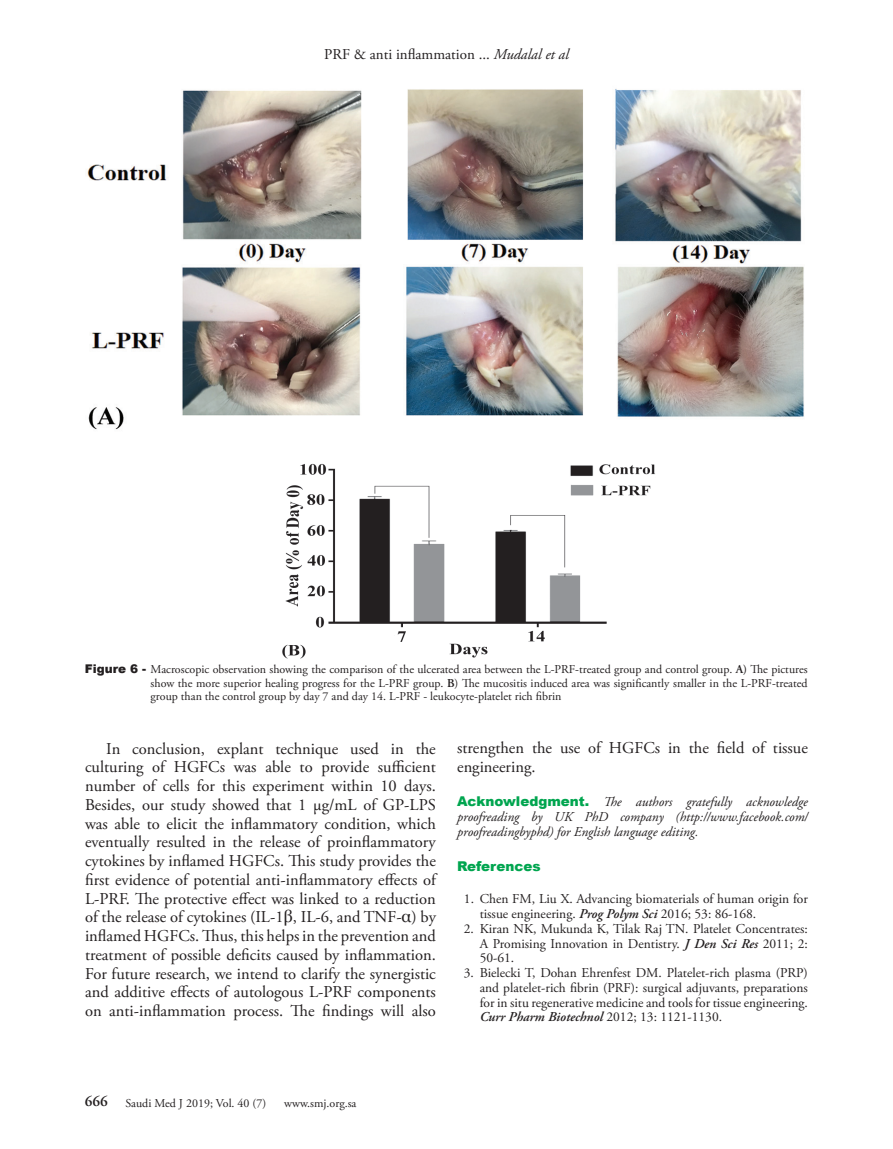
<style>
.page{position:relative;width:893px;height:1149px;background:#fff}
.page>*{position:absolute;margin:0;border:0;box-sizing:border-box;transform-origin:0 0}
.t1{font:16.5px/18.8px "Adobe Garamond Pro";color:#231f20;text-align:justify}
.t2{font:15px "Adobe Garamond Pro";color:#231f20}
.t3{font:600 15px "Adobe Garamond Pro";color:#231f20}
.t4{font:13.5px/14.7px "Adobe Garamond Pro";color:#231f20;text-align:justify}
.t5{font:italic 13.5px/15px "Adobe Garamond Pro";color:#231f20;text-align:justify}
.t6{font:900 13.5px "Arial";color:#00a54f}
.t7{font:12px/13.5px "Adobe Garamond Pro";color:#231f20;text-align:justify}
.s1{font-style:italic}
.s2{font-family:"Arial";font-weight:900}
.s3{font-weight:600}
.s4{font-family:"Georgia"}
.s5{font-family:"Arial";font-weight:900;font-style:normal;color:#00a54f}
.s6{font-weight:600;font-style:italic}
</style>
<div class="page">
<img style="left:87px;top:89px;width:717px;height:341px">
<img style="left:278px;top:429px;width:381px;height:230px">
<p class="t2" style="left:324px;top:45px;width:246px">PRF &amp; anti inflammation ... <span class="s1">Mudalal et al</span></p>
<p class="t7" style="left:151px;top:662px;width:658px;text-indent:-66px"><span class="s2">Figure 6 -</span> Macroscopic observation showing the comparison of the ulcerated area between the L-PRF-treated group and control group. <span class="s3">A)</span> The pictures show the more superior healing progress for the L-PRF group. <span class="s3">B</span>) The mucositis induced area was significantly smaller in the L-PRF-treated group than the control group by day 7 and day 14. L-PRF - leukocyte-platelet rich fibrin</p>
<p class="t1" style="left:85px;top:739px;width:352px;text-indent:21px">In conclusion, explant technique used in the culturing of HGFCs was able to provide sufficient number of cells for this experiment within 10 days.<br>Besides, our study showed that 1 µg/mL of GP-LPS was able to elicit the inflammatory condition, which eventually resulted in the release of proinflammatory cytokines by inflamed HGFCs. This study provides the first evidence of potential anti-inflammatory effects of L-PRF. The protective effect was linked to a reduction of the release of cytokines (IL-1<span class="s4">β</span>, IL-6, and TNF-<span class="s4">α</span>) by inflamed HGFCs. Thus, this helps in the prevention and treatment of possible deficits caused by inflammation.<br>For future research, we intend to clarify the synergistic and additive effects of autologous L-PRF components on anti-inflammation process. The findings will also</p>
<p class="t1" style="left:457px;top:739px;width:352px">strengthen the use of HGFCs in the field of tissue engineering.</p>
<p class="t5" style="left:457px;top:794px;width:352px"><span class="s5">Acknowledgment.</span> The authors gratefully acknowledge proofreading by UK PhD company (http://www.facebook.com/ proofreadingbyphd) for English language editing.</p>
<p class="t6" style="left:457px;top:856px;width:85px">References</p>
<p class="t4" style="left:480px;top:892px;width:330px;text-indent:-16px">1. Chen FM, Liu X. Advancing biomaterials of human origin for tissue engineering. <span class="s6">Prog Polym Sci</span> 2016; 53: 86-168.</p>
<p class="t4" style="left:480px;top:921px;width:330px;text-indent:-16px">2. Kiran NK, Mukunda K, Tilak Raj TN. Platelet Concentrates:<br>A Promising Innovation in Dentistry. <span class="s6">J Den Sci Res</span> 2011; 2:<br>50-61.</p>
<p class="t4" style="left:480px;top:965px;width:330px;text-indent:-16px">3. Bielecki T, Dohan Ehrenfest DM. Platelet-rich plasma (PRP) and platelet-rich fibrin (PRF): surgical adjuvants, preparations for in situ regenerative medicine and tools for tissue engineering.<br><span class="s6">Curr Pharm Biotechnol</span> 2012; 13: 1121-1130.</p>
<p class="t3" style="left:85px;top:1092px;width:24px">666</p>
<p class="t7" style="left:126px;top:1096px;width:142px">Saudi Med J 2019; Vol. 40 (7)</p>
<p class="t7" style="left:284px;top:1096px;width:74px">www.smj.org.sa</p>
</div>
